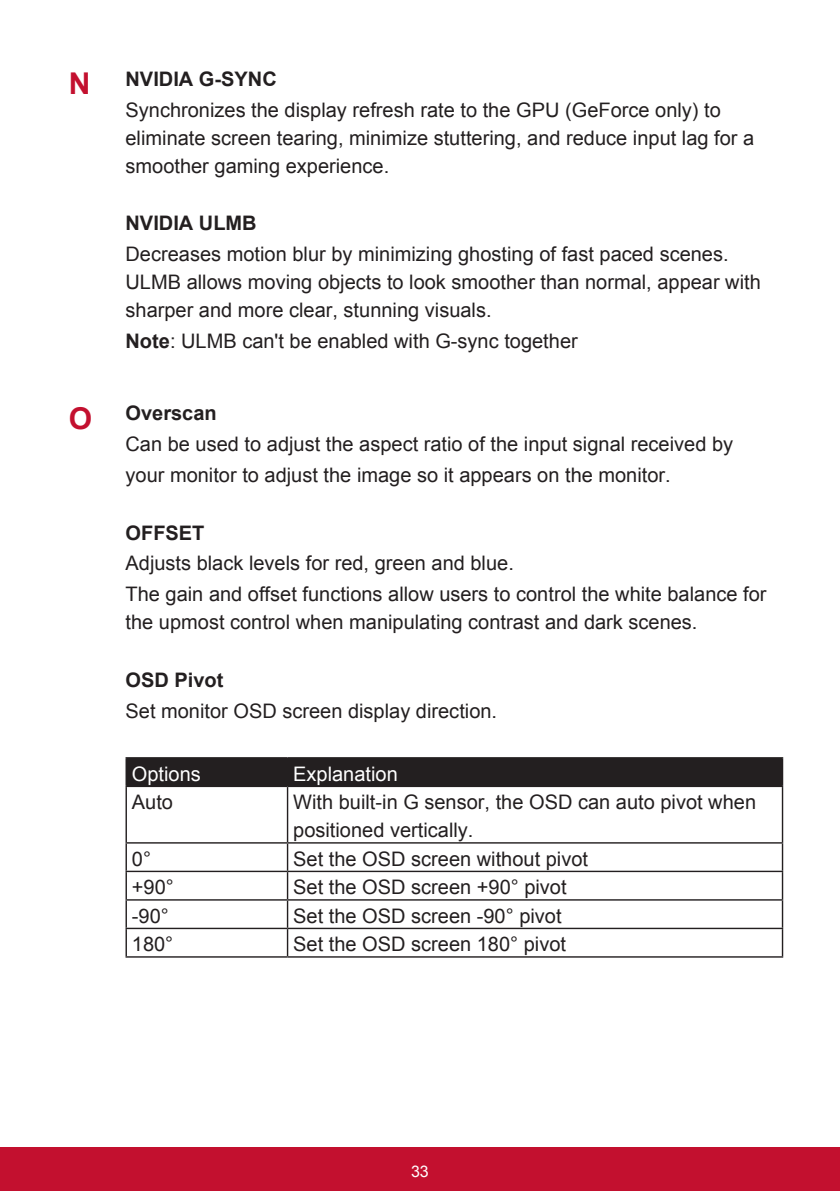
<style>
.page{position:relative;width:840px;height:1191px;background:#fff}
.page>*{position:absolute;margin:0;border:0;box-sizing:border-box;transform-origin:0 0}
.t1{font:20px/30.8px "Arial";color:#231f20}
.t2{font:700 20px "Arial";color:#231f20}
.t3{font:20px "Arial";color:#fff}
.t4{font:16px "Arial";color:#fff}
.s1{font-weight:700;font-size:30px;color:#c3102f}
.s2{font-weight:700}
</style>
<div class="page">
<div style="left:0;top:1147px;width:839px;height:44px;background:#c3102f"></div>
<hr style="left:125px;top:757px;width:162px;height:1px;background:#231f20">
<hr style="left:125px;top:758px;width:2px;height:27px;background:#231f20">
<hr style="left:287px;top:757px;width:495px;height:1px;background:#231f20">
<div style="left:126px;top:758px;width:656px;height:27px;background:#231f20"></div>
<hr style="left:125px;top:785px;width:162px;height:2px;background:#231f20">
<hr style="left:125px;top:787px;width:2px;height:55px;background:#231f20">
<hr style="left:287px;top:785px;width:495px;height:2px;background:#231f20">
<hr style="left:287px;top:787px;width:1px;height:55px;background:#231f20">
<hr style="left:781px;top:787px;width:1px;height:55px;background:#231f20">
<hr style="left:125px;top:842px;width:162px;height:1px;background:#231f20">
<hr style="left:125px;top:843px;width:2px;height:27px;background:#231f20">
<hr style="left:287px;top:842px;width:495px;height:1px;background:#231f20">
<hr style="left:125px;top:870px;width:162px;height:2px;background:#231f20">
<hr style="left:125px;top:872px;width:2px;height:27px;background:#231f20">
<hr style="left:287px;top:870px;width:495px;height:2px;background:#231f20">
<hr style="left:125px;top:899px;width:162px;height:1px;background:#231f20">
<hr style="left:125px;top:900px;width:2px;height:27px;background:#231f20">
<hr style="left:287px;top:899px;width:495px;height:1px;background:#231f20">
<hr style="left:125px;top:927px;width:162px;height:2px;background:#231f20">
<hr style="left:125px;top:929px;width:2px;height:27px;background:#231f20">
<hr style="left:287px;top:927px;width:495px;height:2px;background:#231f20">
<svg style="left:287px;top:843px;width:1px;height:113px"></svg>
<svg style="left:781px;top:843px;width:1px;height:113px"></svg>
<hr style="left:125px;top:956px;width:162px;height:1px;background:#231f20">
<hr style="left:287px;top:956px;width:495px;height:1px;background:#231f20">
<p class="t1" style="left:125px;top:64px;width:596px;text-indent:-57px"><span class="s1">N</span> <span class="s2">NVIDIA G-SYNC<br></span>Synchronizes the display refresh rate to the GPU (GeForce only) to</p>
<p class="t1" style="left:125px;top:124px;width:630px;line-height:28px">eliminate screen tearing, minimize stuttering, and reduce input lag for a smoother gaming experience.</p>
<p class="t2" style="left:125px;top:210px;width:133px">NVIDIA ULMB</p>
<p class="t1" style="left:125px;top:240px;width:636px;line-height:28px">Decreases motion blur by minimizing ghosting of fast paced scenes.<br>ULMB allows moving objects to look smoother than normal, appear with sharper and more clear, stunning visuals.</p>
<p class="t1" style="left:125px;top:326px;width:453px"><span class="s2">Note</span>: ULMB can't be enabled with G-sync together</p>
<p class="t1" style="left:125px;top:398px;width:608px;text-indent:-57px"><span class="s1">O</span> <span class="s2">Overscan<br></span>Can be used to adjust the aspect ratio of the input signal received by your monitor to adjust the image so it appears on the monitor.</p>
<p class="t2" style="left:125px;top:519px;width:80px">OFFSET</p>
<p class="t1" style="left:125px;top:548px;width:642px">Adjusts black levels for red, green and blue.<br>The gain and offset functions allow users to control the white balance for</p>
<p class="t1" style="left:125px;top:607px;width:573px">the upmost control when manipulating contrast and dark scenes.</p>
<p class="t2" style="left:125px;top:666px;width:99px">OSD Pivot</p>
<p class="t1" style="left:125px;top:695px;width:373px">Set monitor OSD screen display direction.</p>
<p class="t3" style="left:132px;top:760px;width:70px">Options</p>
<p class="t3" style="left:293px;top:760px;width:106px">Explanation</p>
<p class="t1" style="left:132px;top:787px;width:43px">Auto</p>
<p class="t1" style="left:293px;top:788px;width:464px;line-height:28px">With built-in G sensor, the OSD can auto pivot when positioned vertically.</p>
<p class="t1" style="left:132px;top:843px;width:21px">0°</p>
<p class="t1" style="left:293px;top:843px;width:296px">Set the OSD screen without pivot</p>
<p class="t1" style="left:132px;top:872px;width:43px">+90°</p>
<p class="t1" style="left:293px;top:872px;width:275px">Set the OSD screen +90° pivot</p>
<p class="t1" style="left:132px;top:900px;width:38px">-90°</p>
<p class="t1" style="left:293px;top:900px;width:270px">Set the OSD screen -90° pivot</p>
<p class="t1" style="left:132px;top:929px;width:43px">180°</p>
<p class="t1" style="left:293px;top:929px;width:274px">Set the OSD screen 180° pivot</p>
<p class="t4" style="left:411px;top:1160px;width:19px">33</p>
</div>
